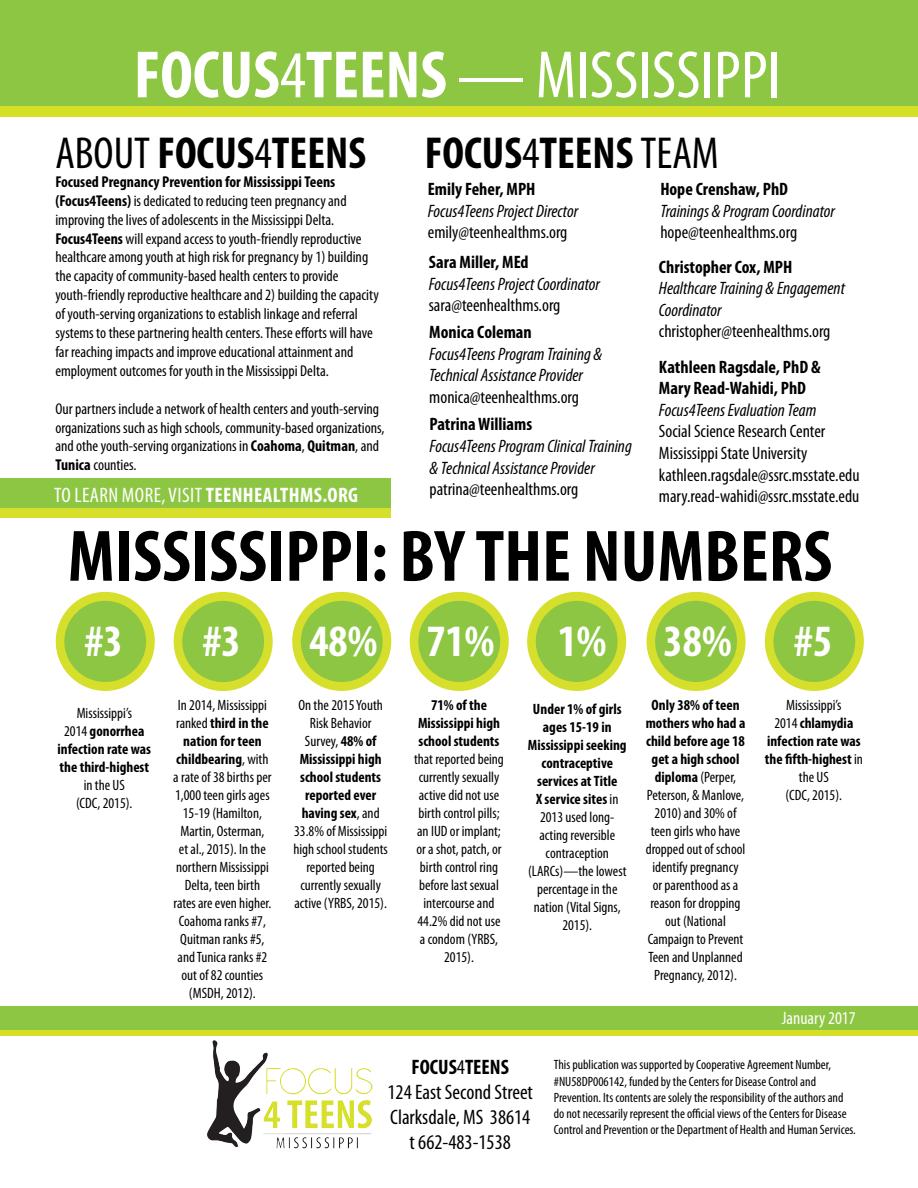
<style>
.page{position:relative;width:918px;height:1188px;background:#fff}
.page>*{position:absolute;margin:0;border:0;box-sizing:border-box;transform-origin:0 0}
.t1{font:700 condensed 73.5px "Myriad Pro";color:#000}
.t2{font:condensed 67.5px "Myriad Pro";color:#fff}
.t3{font:700 condensed 45px "Myriad Pro";color:#000}
.t4{font:700 condensed 45px "Myriad Pro";color:#fff}
.t5{font:condensed 21px/25.2px "Myriad Pro";color:#000;text-align:center}
.t6{font:condensed 21px "Myriad Pro";letter-spacing:.02em;color:#fff}
.t7{font:italic condensed 18px/21.6px "Myriad Pro";color:#000}
.t8{font:condensed 18px/21.6px "Myriad Pro";color:#000}
.t9{font:700 condensed 18px/21.6px "Myriad Pro";color:#000}
.t10{font:condensed 18px "Myriad Pro";color:#fff}
.t11{font:condensed 15.75px/18.9px "Myriad Pro";color:#000}
.t12{font:condensed 15px/18px "Myriad Pro";color:#000;text-align:center}
.t13{font:700 condensed 15px/18px "Myriad Pro";color:#000;text-align:center}
.t14{font:condensed 13.5px/16.2px "Myriad Pro";color:#000}
.s1{font-weight:700}
.s2{font-weight:400}
</style>
<div class="page">
<div style="left:0;top:478px;width:391px;height:31px;background:#8dc643"></div>
<div style="left:0;top:509px;width:391px;height:9px;background:#d6df2b"></div>
<div style="left:0;top:0;width:918px;height:112px;background:#8dc642"></div>
<div style="left:0;top:107px;width:918px;height:10px;background:#d6df28"></div>
<img style="left:177px;top:1035px;width:228px;height:114px">
<div style="left:56px;top:592px;width:99px;height:99px;background:#d6df2b;border-radius:50%"></div>
<div style="left:64px;top:601px;width:82px;height:81px;background:#8dc643;border-radius:50%"></div>
<div style="left:647px;top:592px;width:99px;height:99px;background:#d6df2b;border-radius:50%"></div>
<div style="left:655px;top:601px;width:82px;height:81px;background:#8dc643;border-radius:50%"></div>
<div style="left:174px;top:592px;width:99px;height:99px;background:#d6df2b;border-radius:50%"></div>
<div style="left:182px;top:601px;width:82px;height:81px;background:#8dc643;border-radius:50%"></div>
<div style="left:292px;top:592px;width:99px;height:99px;background:#d6df2b;border-radius:50%"></div>
<div style="left:301px;top:601px;width:82px;height:81px;background:#8dc643;border-radius:50%"></div>
<div style="left:527px;top:592px;width:99px;height:99px;background:#d6df2b;border-radius:50%"></div>
<div style="left:536px;top:601px;width:82px;height:81px;background:#8dc643;border-radius:50%"></div>
<div style="left:410px;top:592px;width:99px;height:99px;background:#d6df2b;border-radius:50%"></div>
<div style="left:418px;top:601px;width:82px;height:81px;background:#8dc643;border-radius:50%"></div>
<div style="left:0;top:1006px;width:918px;height:29px;background:#8dc642"></div>
<div style="left:0;top:1030px;width:918px;height:5px;background:#d6df28"></div>
<div style="left:765px;top:592px;width:99px;height:99px;background:#d6df2b;border-radius:50%"></div>
<div style="left:773px;top:601px;width:82px;height:81px;background:#8dc643;border-radius:50%"></div>
<h2 class="t2" style="left:134px;top:39px;width:649px"><span class="s1">FOCUS</span>4<span class="s1">TEENS</span> — MISSISSIPPI</h2>
<h3 class="t3" style="left:55px;top:128px;width:312px"><span class="s2">ABOUT</span> FOCUS<span class="s2">4</span>TEENS</h3>
<p class="t11" style="left:55px;top:172px;width:325px"><span class="s1">Focused Pregnancy Prevention for Mississippi Teens (Focus4Teens)</span> is dedicated to reducing teen pregnancy and improving the lives of adolescents in the Mississippi Delta.<br><span class="s1">Focus4Teens</span> will expand access to youth-friendly reproductive healthcare among youth at high risk for pregnancy by 1) building the capacity of community-based health centers to provide youth-friendly reproductive healthcare and 2) building the capacity of youth-serving organizations to establish linkage and referral systems to these partnering health centers. These efforts will have far reaching impacts and improve educational attainment and employment outcomes for youth in the Mississippi Delta.</p>
<p class="t11" style="left:55px;top:399px;width:331px">Our partners include a network of health centers and youth-serving organizations such as high schools, community-based organizations, and othe youth-serving organizations in <span class="s1">Coahoma</span>, <span class="s1">Quitman</span>, and <span class="s1">Tunica</span> counties.</p>
<h3 class="t3" style="left:425px;top:128px;width:295px">FOCUS<span class="s2">4</span>TEENS <span class="s2">TEAM</span></h3>
<p class="t9" style="left:428px;top:179px;width:109px">Emily Feher, MPH</p>
<p class="t7" style="left:428px;top:200px;width:152px">Focus4Teens Project Director</p>
<p class="t8" style="left:428px;top:222px;width:141px">emily@teenhealthms.org</p>
<p class="t9" style="left:660px;top:179px;width:129px">Hope Crenshaw, PhD</p>
<p class="t7" style="left:660px;top:200px;width:176px">Trainings &amp; Program Coordinator</p>
<p class="t8" style="left:660px;top:222px;width:138px">hope@teenhealthms.org</p>
<p class="t9" style="left:659px;top:256px;width:135px">Christopher Cox, MPH</p>
<p class="t7" style="left:659px;top:277px;width:188px">Healthcare Training &amp; Engagement<br>Coordinator</p>
<p class="t9" style="left:429px;top:252px;width:101px">Sara Miller, MEd</p>
<p class="t7" style="left:429px;top:273px;width:173px">Focus4Teens Project Coordinator</p>
<p class="t8" style="left:429px;top:295px;width:133px">sara@teenhealthms.org</p>
<p class="t9" style="left:429px;top:322px;width:104px">Monica Coleman</p>
<p class="t8" style="left:659px;top:321px;width:173px">christopher@teenhealthms.org</p>
<p class="t7" style="left:429px;top:343px;width:175px">Focus4Teens Program Training &amp;<br>Technical Assistance Provider</p>
<p class="t8" style="left:429px;top:386px;width:151px">monica@teenhealthms.org</p>
<p class="t9" style="left:659px;top:356px;width:163px">Kathleen Ragsdale, PhD &amp;<br>Mary Read-Wahidi, PhD</p>
<p class="t7" style="left:659px;top:399px;width:159px">Focus4Teens Evaluation Team</p>
<p class="t8" style="left:659px;top:421px;width:202px">Social Science Research Center Mississippi State University kathleen.ragsdale@ssrc.msstate.edu mary.read-wahidi@ssrc.msstate.edu</p>
<p class="t9" style="left:430px;top:414px;width:104px">Patrina Williams</p>
<p class="t7" style="left:430px;top:435px;width:204px">Focus4Teens Program Clinical Training &amp; Technical Assistance Provider</p>
<p class="t8" style="left:430px;top:479px;width:150px">patrina@teenhealthms.org</p>
<h3 class="t6" style="left:54px;top:483px;width:306px">TO LEARN MORE, VISIT <span class="s1">TEENHEALTHMS.ORG</span></h3>
<h1 class="t1" style="left:68px;top:516px;width:766px">MISSISSIPPI: BY THE NUMBERS</h1>
<h3 class="t4" style="left:84px;top:616px;width:40px">#3</h3>
<p class="t13" style="left:58px;top:704px;width:95px"><span class="s2">Mississippi’s<br>2014</span> gonorrhea infection rate was the third-highest</p>
<p class="t12" style="left:76px;top:776px;width:58px">in the US (CDC, 2015).</p>
<h3 class="t4" style="left:202px;top:617px;width:40px">#3</h3>
<h3 class="t4" style="left:664px;top:616px;width:69px">38%</h3>
<h3 class="t4" style="left:309px;top:616px;width:69px">48%</h3>
<h3 class="t4" style="left:426px;top:616px;width:69px">71%</h3>
<h3 class="t4" style="left:558px;top:616px;width:50px">1%</h3>
<p class="t12" style="left:173px;top:696px;width:100px">In 2014, Mississippi ranked <span class="s1">third in the nation for teen childbearing</span>, with a rate of 38 births per<br>1,000 teen girls ages<br>15-19 (Hamilton,<br>Martin, Osterman,<br>et al., 2015). In the northern Mississippi<br>Delta, teen birth rates are even higher.<br>Coahoma ranks #7,<br>Quitman ranks #5, and Tunica ranks #2 out of 82 counties (MSDH, 2012).</p>
<p class="t12" style="left:293px;top:696px;width:96px">On the 2015 Youth<br>Risk Behavior<br>Survey, <span class="s1">48% of<br>Mississippi high school students reported ever having sex</span>, and<br>33.8% of Mississippi high school students reported being currently sexually active (YRBS, 2015).</p>
<p class="t13" style="left:418px;top:696px;width:83px">71% of the<br>Mississippi high school students</p>
<p class="t12" style="left:414px;top:750px;width:91px">that reported being currently sexually active did not use birth control pills; an IUD or implant; or a shot, patch, or birth control ring before last sexual intercourse and<br>44.2% did not use a condom (YRBS,<br>2015).</p>
<p class="t12" style="left:528px;top:701px;width:100px"><span class="s1">Under 1% of girls ages 15-19 in<br>Mississippi seeking contraceptive services at Title<br>X service sites</span> in<br>2013 used long&shy;acting reversible contraception (LARCs)—the lowest percentage in the nation (Vital Signs,<br>2015).</p>
<p class="t12" style="left:646px;top:696px;width:101px"><span class="s1">Only 38% of teen mothers who had a child before age 18 get a high school diploma</span> (Perper,<br>Peterson, &amp; Manlove,<br>2010) and 30% of teen girls who have dropped out of school identify pregnancy<br>or parenthood as a reason for dropping out (National<br>Campaign to Prevent<br>Teen and Unplanned<br>Pregnancy, 2012).</p>
<h3 class="t4" style="left:794px;top:616px;width:40px">#5</h3>
<p class="t13" style="left:765px;top:696px;width:100px"><span class="s2">Mississippi’s<br>2014</span> chlamydia infection rate was the fifth-highest <span class="s2">in the US<br>(CDC, 2015).</span></p>
<h3 class="t5" style="left:388px;top:1054px;width:147px"><span class="s1">FOCUS</span>4<span class="s1">TEENS<br></span>124 East Second Street<br>Clarksdale, MS 38614 t 662-483-1538</h3>
<p class="t10" style="left:782px;top:1008px;width:76px">January 2017</p>
<p class="t14" style="left:554px;top:1057px;width:304px">This publication was supported by Cooperative Agreement Number, #NU58DP006142, funded by the Centers for Disease Control and Prevention. Its contents are solely the responsibility of the authors and do not necessarily represent the official views of the Centers for Disease Control and Prevention or the Department of Health and Human Services.</p>
</div>
